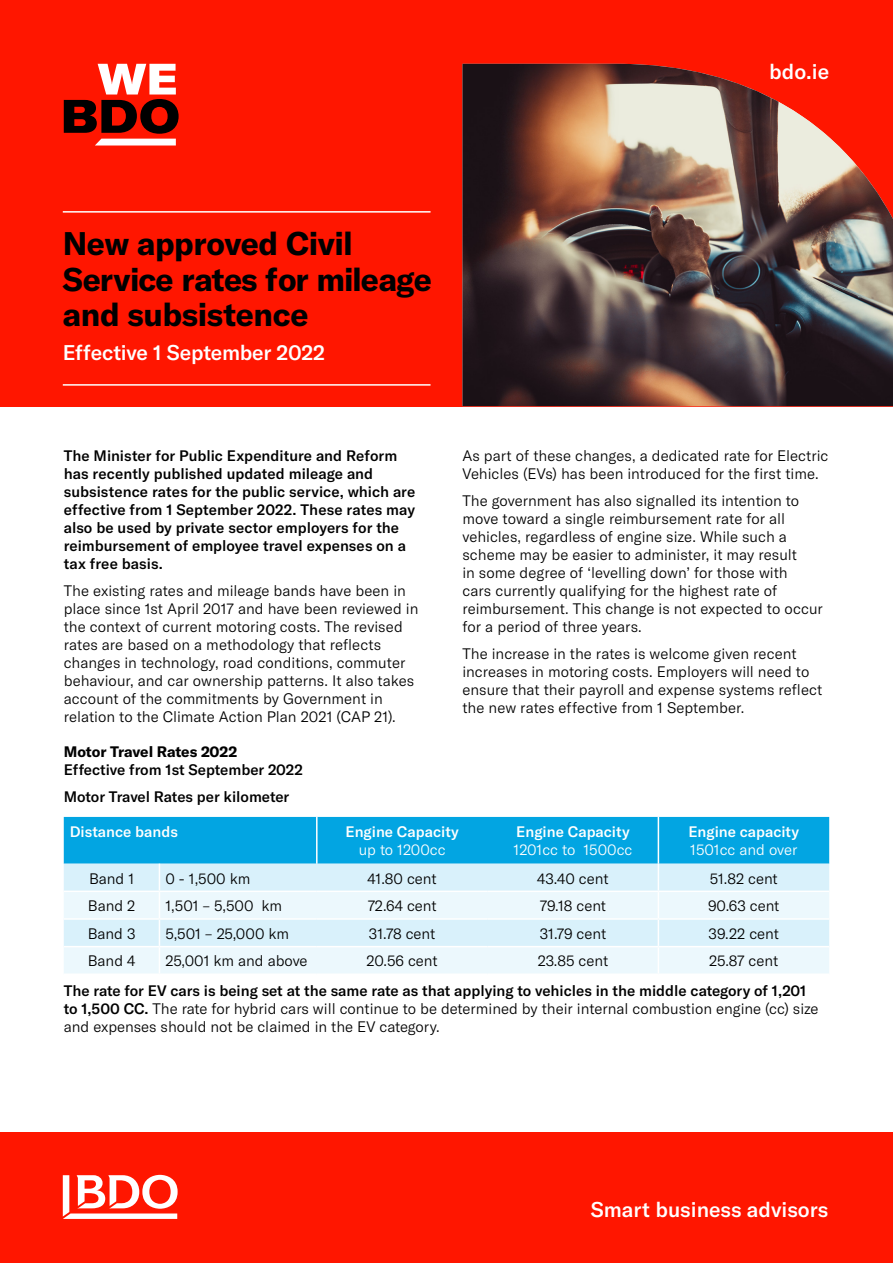
<style>
.page{position:relative;width:893px;height:1263px;background:#fff}
.page>*{position:absolute;margin:0;border:0;box-sizing:border-box;transform-origin:0 0}
.GT_America_Bold_26pt{font:700 32.25px/35.5px "GT America";letter-spacing:-.015em;color:#000}
.GT_America_Light_16p{font:500 21px "GT America";color:#fff}
.GT_America_Bold_26pt-2{font:500 21px "GT America";letter-spacing:-.015em;color:#fff}
.GT_America_Light_10p{font:300 15px/18px "GT America";color:#000}
.GT_America_Medium_10{font:500 15px/18px "GT America";color:#000}
.GT_America_Light_10p-2{font:500 15px/18px "GT America";color:#fff}
.GT_America_Bold_10pt{font:500 15px "GT America";color:#000}
.GT_America_Bold_10pt-2{font:700 15px "GT America";letter-spacing:-.01em;color:#000}
.s1{font-weight:300}
.s2{font-weight:500}
</style>
<div class="page">
<div style="left:0;top:0;width:893px;height:406px;background:#ff1600"></div>
<hr style="left:63px;top:211px;width:368px;height:2px;background:#fff">
<hr style="left:63px;top:384px;width:368px;height:2px;background:#fff">
<div style="left:0;top:1132px;width:893px;height:131px;background:#ff1600"></div>
<svg style="left:63px;top:1175px;width:115px;height:44px"></svg>
<svg style="left:64px;top:64px;width:115px;height:81px"></svg>
<img style="left:462px;top:64px;width:431px;height:342px">
<svg style="left:64px;top:817px;width:765px;height:156px;background:#9ddcf4"></svg>
<hr style="left:64px;top:890px;width:95px;height:2px;background:#fff">
<hr style="left:159px;top:890px;width:158px;height:2px;background:#fff">
<hr style="left:317px;top:890px;width:171px;height:2px;background:#fff">
<hr style="left:488px;top:890px;width:170px;height:2px;background:#fff">
<hr style="left:658px;top:890px;width:171px;height:2px;background:#fff">
<hr style="left:64px;top:918px;width:95px;height:2px;background:#fff">
<hr style="left:159px;top:918px;width:158px;height:2px;background:#fff">
<hr style="left:317px;top:918px;width:171px;height:2px;background:#fff">
<hr style="left:488px;top:918px;width:170px;height:2px;background:#fff">
<hr style="left:658px;top:918px;width:171px;height:2px;background:#fff">
<hr style="left:64px;top:946px;width:95px;height:1px;background:#fff">
<hr style="left:159px;top:946px;width:158px;height:1px;background:#fff">
<hr style="left:317px;top:946px;width:171px;height:1px;background:#fff">
<hr style="left:488px;top:946px;width:170px;height:1px;background:#fff">
<hr style="left:658px;top:946px;width:171px;height:1px;background:#fff">
<p class="GT_America_Light_16p" style="left:769px;top:59px;width:61px">bdo.ie</p>
<p class="GT_America_Bold_26pt" style="left:63px;top:226px;width:371px">New approved Civil<br>Service rates for mileage and subsistence</p>
<p class="GT_America_Bold_26pt-2" style="left:63px;top:340px;width:264px">Effective 1 September 2022</p>
<p class="GT_America_Medium_10" style="left:64px;top:446px;width:353px">The Minister for Public Expenditure and Reform has recently published updated mileage and subsistence rates for the public service, which are effective from 1 September 2022. These rates may also be used by private sector employers for the reimbursement of employee travel expenses on a tax free basis.</p>
<p class="GT_America_Light_10p" style="left:64px;top:581px;width:356px">The existing rates and mileage bands have been in place since 1st April 2017 and have been reviewed in the context of current motoring costs. The revised rates are based on a methodology that reflects changes in technology, road conditions, commuter behaviour, and car ownership patterns. It also takes account of the commitments by Government in relation to the Climate Action Plan 2021 (CAP 21).</p>
<p class="GT_America_Light_10p" style="left:462px;top:446px;width:368px">As part of these changes, a dedicated rate for Electric<br>Vehicles (EVs) has been introduced for the first time.</p>
<p class="GT_America_Light_10p" style="left:462px;top:491px;width:362px">The government has also signalled its intention to move toward a single reimbursement rate for all vehicles, regardless of engine size. While such a scheme may be easier to administer, it may result<br>in some degree of ‘levelling down’ for those with<br>cars currently qualifying for the highest rate of reimbursement. This change is not expected to occur for a period of three years.</p>
<p class="GT_America_Light_10p" style="left:462px;top:644px;width:361px">The increase in the rates is welcome given recent increases in motoring costs. Employers will need to ensure that their payroll and expense systems reflect the new rates effective from 1 September.</p>
<p class="GT_America_Bold_10pt-2" style="left:64px;top:742px;width:175px">Motor Travel Rates 2022</p>
<p class="GT_America_Bold_10pt" style="left:64px;top:760px;width:241px">Effective from 1st September 2022</p>
<p class="GT_America_Medium_10" style="left:64px;top:787px;width:227px">Motor Travel Rates per kilometer</p>
<p class="GT_America_Light_10p-2" style="left:70px;top:823px;width:110px">Distance bands</p>
<p class="GT_America_Light_10p-2" style="left:345px;top:823px;width:115px;text-align:center">Engine Capacity <span class="s1">up to 1200cc</span></p>
<p class="GT_America_Light_10p-2" style="left:513px;top:823px;width:120px">Engine Capacity<br><span class="s1">1201cc to 1500cc</span></p>
<p class="GT_America_Light_10p-2" style="left:688px;top:823px;width:112px">Engine capacity<br><span class="s1">1501cc and over</span></p>
<p class="GT_America_Light_10p" style="left:89px;top:869px;width:47px">Band 1</p>
<p class="GT_America_Light_10p" style="left:165px;top:869px;width:86px">0 - 1,500 km</p>
<p class="GT_America_Light_10p" style="left:368px;top:869px;width:71px">41.80 cent</p>
<p class="GT_America_Light_10p" style="left:537px;top:869px;width:73px">43.40 cent</p>
<p class="GT_America_Light_10p" style="left:710px;top:869px;width:70px">51.82 cent</p>
<p class="GT_America_Light_10p" style="left:88px;top:897px;width:49px">Band 2</p>
<p class="GT_America_Light_10p" style="left:165px;top:897px;width:118px">1,501 – 5,500 km</p>
<p class="GT_America_Light_10p" style="left:368px;top:897px;width:70px">72.64 cent</p>
<p class="GT_America_Light_10p" style="left:540px;top:897px;width:68px">79.18 cent</p>
<p class="GT_America_Light_10p" style="left:708px;top:897px;width:73px">90.63 cent</p>
<p class="GT_America_Light_10p" style="left:88px;top:924px;width:49px">Band 3</p>
<p class="GT_America_Light_10p" style="left:165px;top:924px;width:125px">5,501 – 25,000 km</p>
<p class="GT_America_Light_10p" style="left:369px;top:924px;width:68px">31.78 cent</p>
<p class="GT_America_Light_10p" style="left:540px;top:924px;width:68px">31.79 cent</p>
<p class="GT_America_Light_10p" style="left:708px;top:924px;width:72px">39.22 cent</p>
<p class="GT_America_Light_10p" style="left:88px;top:952px;width:49px">Band 4</p>
<p class="GT_America_Light_10p" style="left:165px;top:952px;width:144px">25,001 km and above</p>
<p class="GT_America_Light_10p" style="left:367px;top:952px;width:73px">20.56 cent</p>
<p class="GT_America_Light_10p" style="left:538px;top:952px;width:72px">23.85 cent</p>
<p class="GT_America_Light_10p" style="left:709px;top:952px;width:71px">25.87 cent</p>
<p class="GT_America_Light_10p" style="left:64px;top:982px;width:756px"><span class="s2">The rate for EV cars is being set at the same rate as that applying to vehicles in the middle category of 1,201 to 1,500 CC.</span> The rate for hybrid cars will continue to be determined by their internal combustion engine (cc) size and expenses should not be claimed in the EV category.</p>
<p class="GT_America_Light_16p" style="left:591px;top:1197px;width:239px">Smart business advisors</p>
</div>
